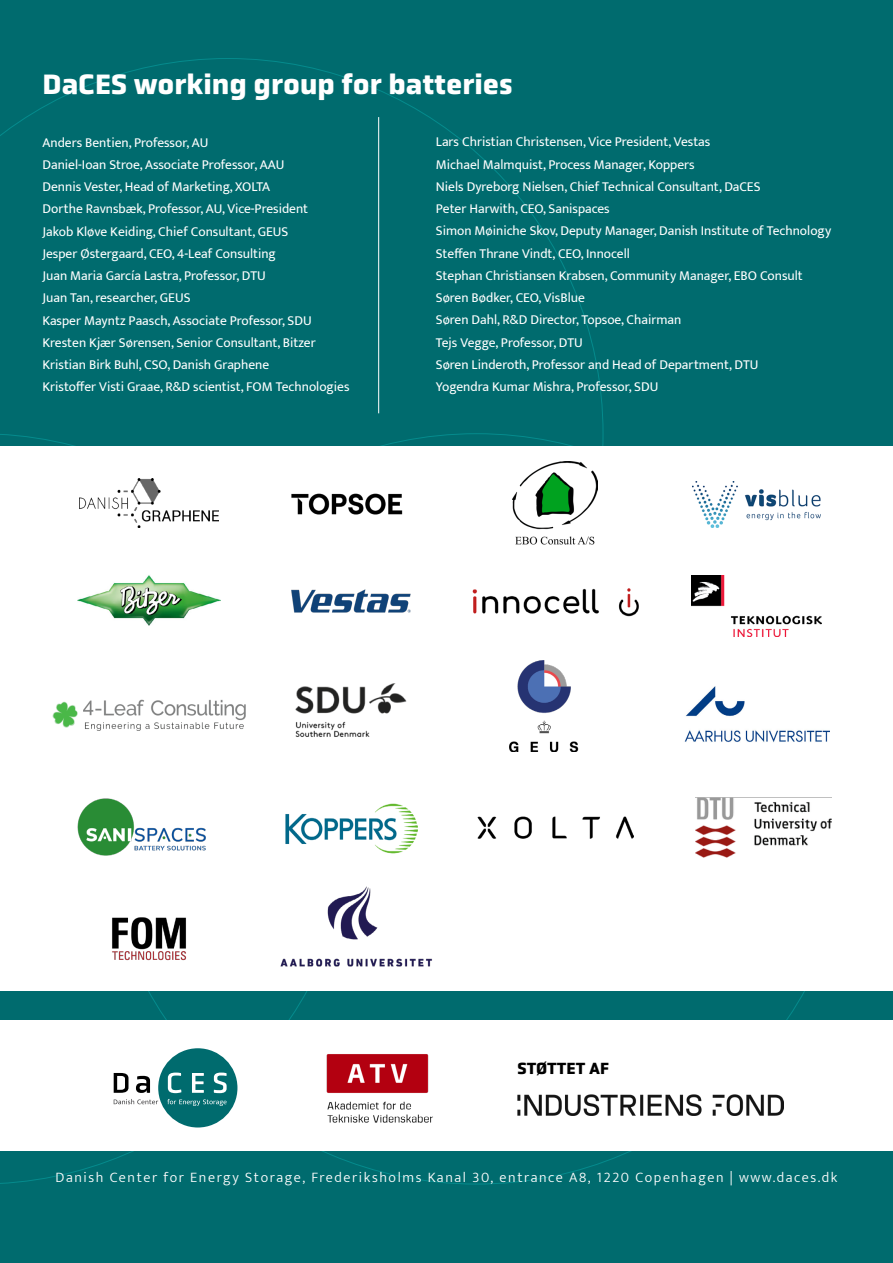
<style>
.page{position:relative;width:893px;height:1263px;background:#006b6e}
.page>*{position:absolute;margin:0;border:0;box-sizing:border-box;transform-origin:0 0}
.t1{font:700 28.5px "Obvia";color:#fff}
.t2{font:700 16.5px "Obvia";color:#000}
.t3{font:300 14.4px "Mukta";letter-spacing:.11em;color:#fff}
.t4{font:13.5px/22.2px "Mukta";color:#fff}
</style>
<div class="page">
<div style="left:0;top:446px;width:893px;height:545px;background:#fff"></div>
<div style="left:0;top:1020px;width:893px;height:131px;background:#fff"></div>
<img style="left:518px;top:1094px;width:266px;height:22px">
<img style="left:326px;top:1054px;width:107px;height:69px">
<div style="left:158px;top:1048px;width:79px;height:79px;background:#006b6e;border-radius:50%"></div>
<svg style="left:168px;top:1072px;width:13px;height:21px"></svg>
<svg style="left:192px;top:1073px;width:12px;height:20px"></svg>
<svg style="left:214px;top:1072px;width:13px;height:21px"></svg>
<svg style="left:114px;top:1099px;width:44px;height:5px"></svg>
<svg style="left:167px;top:1099px;width:60px;height:7px"></svg>
<svg style="left:114px;top:1073px;width:14px;height:20px"></svg>
<svg style="left:136px;top:1076px;width:14px;height:17px"></svg>
<img style="left:53px;top:699px;width:192px;height:31px">
<img style="left:280px;top:886px;width:153px;height:81px">
<img style="left:684px;top:686px;width:145px;height:56px">
<img style="left:78px;top:575px;width:142px;height:51px">
<img style="left:79px;top:478px;width:140px;height:50px">
<img style="left:695px;top:798px;width:136px;height:59px">
<img style="left:512px;top:461px;width:85px;height:84px">
<img style="left:693px;top:481px;width:127px;height:46px">
<img style="left:286px;top:804px;width:132px;height:49px">
<img style="left:77px;top:798px;width:129px;height:58px">
<img style="left:292px;top:590px;width:119px;height:23px">
<img style="left:478px;top:816px;width:155px;height:22px">
<img style="left:291px;top:493px;width:112px;height:22px">
<img style="left:295px;top:684px;width:112px;height:53px">
<img style="left:510px;top:661px;width:69px;height:91px">
<img style="left:112px;top:917px;width:74px;height:44px">
<img style="left:472px;top:588px;width:167px;height:28px">
<img style="left:691px;top:576px;width:131px;height:60px">
<hr style="left:378px;top:117px;width:1px;height:296px;background:#fff">
<h1 class="t1" style="left:43px;top:67px;width:472px">DaCES working group for batteries</h1>
<p class="t4" style="left:43px;top:131px;width:309px">Anders Bentien, Professor, AU<br>Daniel-Ioan Stroe, Associate Professor, AAU<br>Dennis Vester, Head of Marketing, XOLTA<br>Dorthe Ravnsbæk, Professor, AU, Vice-President<br>Jakob Kløve Keiding, Chief Consultant, GEUS<br>Jesper Østergaard, CEO, 4-Leaf Consulting<br>Juan Maria García Lastra, Professor, DTU<br>Juan Tan, researcher, GEUS<br>Kasper Mayntz Paasch, Associate Professor, SDU Kresten Kjær Sørensen, Senior Consultant, Bitzer Kristian Birk Buhl, CSO, Danish Graphene<br>Kristoffer Visti Graae, R&amp;D scientist, FOM Technologies</p>
<p class="t4" style="left:436px;top:131px;width:397px">Lars Christian Christensen, Vice President, Vestas<br>Michael Malmquist, Process Manager, Koppers<br>Niels Dyreborg Nielsen, Chief Technical Consultant, DaCES<br>Peter Harwith, CEO, Sanispaces<br>Simon Møiniche Skov, Deputy Manager, Danish Institute of Technology Steffen Thrane Vindt, CEO, Innocell<br>Stephan Christiansen Krabsen, Community Manager, EBO Consult Søren Bødker, CEO, VisBlue<br>Søren Dahl, R&amp;D Director, Topsoe, Chairman<br>Tejs Vegge, Professor, DTU<br>Søren Linderoth, Professor and Head of Department, DTU<br>Yogendra Kumar Mishra, Professor, SDU</p>
<p class="t2" style="left:517px;top:1058px;width:93px">STØTTET AF</p>
<p class="t3" style="left:55px;top:1169px;width:783px">Danish Center for Energy Storage, Frederiksholms Kanal 30, entrance A8, 1220 Copenhagen | www.daces.dk</p>
</div>
